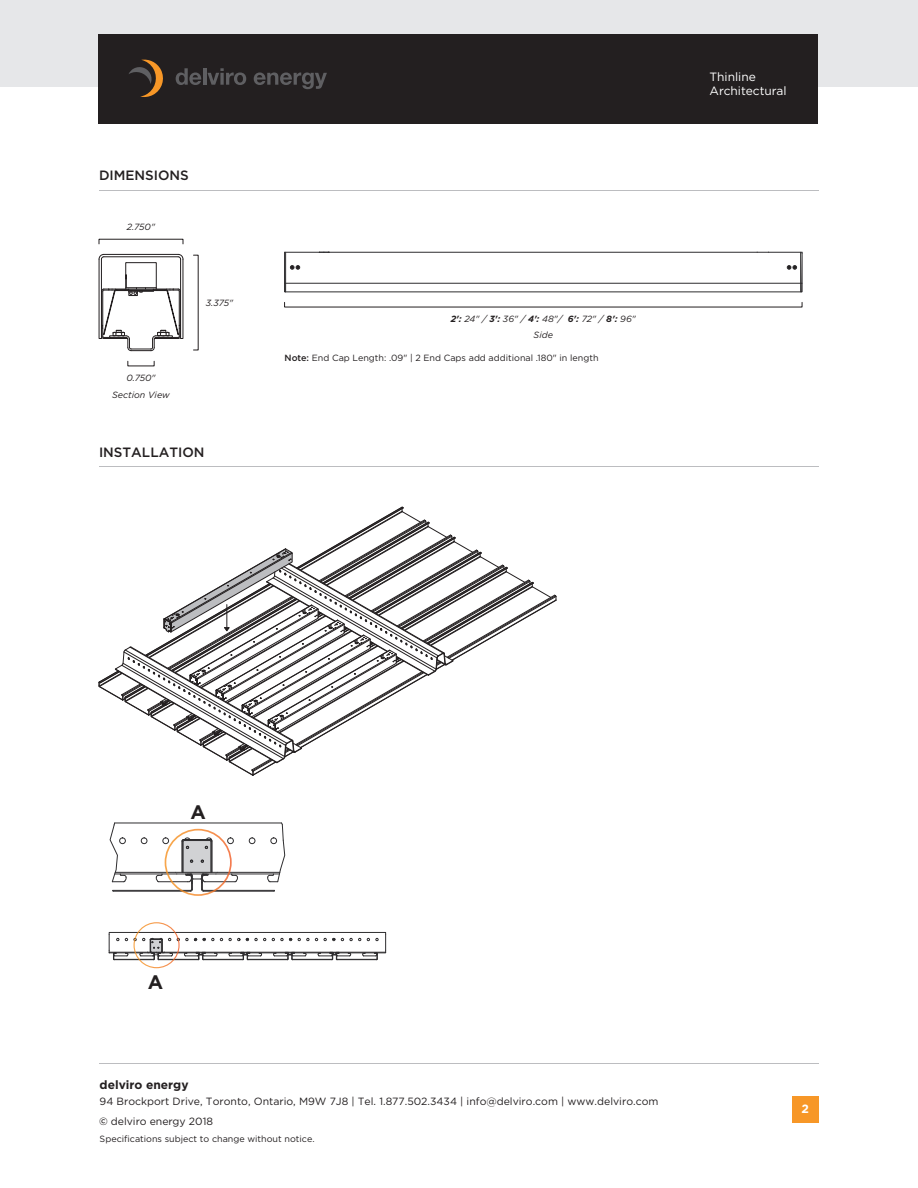
<style>
.page{position:relative;width:918px;height:1188px;background:#fff}
.page>*{position:absolute;margin:0;border:0;box-sizing:border-box;transform-origin:0 0}
.t1{font:700 19.5px "Gotham";color:#231f20}
.t2{font:500 13.5px "Gotham";color:#231f20}
.t3{font:12px/14.4px "Gotham";color:#fff}
.t4{font:700 12px "Gotham";color:#231f20}
.t5{font:700 12px "Gotham";color:#fff}
.t6{font:10.5px "Gotham";color:#231f20}
.t7{font:9px "Gotham";color:#231f20}
.t8{font:italic 9px "Gotham";color:#231f20}
.s1{font-weight:700}
.s2{font-weight:500}
</style>
<div class="page">
<hr style="left:99px;top:190px;width:720px;height:1px;background:#bcbdc0">
<hr style="left:99px;top:466px;width:720px;height:1px;background:#bcbdc0">
<div style="left:792px;top:1096px;width:26px;height:27px;background:#f79727"></div>
<hr style="left:99px;top:1063px;width:720px;height:1px;background:#bcbdc0">
<div style="left:0;top:0;width:918px;height:87px;background:#e6e7e9"></div>
<div style="left:98px;top:34px;width:720px;height:90px;background:#231f20"></div>
<svg style="left:129px;top:59px;width:34px;height:38px"></svg>
<svg style="left:176px;top:68px;width:25px;height:17px"></svg>
<hr style="left:203px;top:68px;width:3px;height:17px;background:#5f5f62">
<svg style="left:207px;top:68px;width:39px;height:17px"></svg>
<svg style="left:254px;top:72px;width:73px;height:17px"></svg>
<svg style="left:98px;top:254px;width:86px;height:97px"></svg>
<hr style="left:286px;top:292px;width:515px;height:1px;background:#2e2d2f">
<hr style="left:286px;top:252px;width:515px;height:1px;background:#2e2d2f">
<svg style="left:284px;top:252px;width:16px;height:41px"></svg>
<svg style="left:787px;top:252px;width:16px;height:41px"></svg>
<hr style="left:285px;top:283px;width:517px;height:1px;background:#2e2d2f">
<hr style="left:285px;top:252px;width:1px;height:40px;background:#2e2d2f">
<hr style="left:800px;top:252px;width:1px;height:40px;background:#2e2d2f">
<svg style="left:98px;top:506px;width:459px;height:270px"></svg>
<hr style="left:203px;top:890px;width:71px;height:1px;background:#2e2d2f">
<hr style="left:203px;top:891px;width:71px;height:1px;background:#2e2d2f">
<hr style="left:113px;top:891px;width:77px;height:1px;background:#2e2d2f">
<hr style="left:113px;top:890px;width:77px;height:1px;background:#2e2d2f">
<hr style="left:115px;top:872px;width:61px;height:1px;background:#2e2d2f">
<hr style="left:115px;top:874px;width:62px;height:1px;background:#2e2d2f">
<hr style="left:216px;top:874px;width:63px;height:1px;background:#2e2d2f">
<hr style="left:115px;top:823px;width:167px;height:1px;background:#2e2d2f">
<hr style="left:217px;top:872px;width:63px;height:1px;background:#2e2d2f">
<svg style="left:267px;top:822px;width:19px;height:61px"></svg>
<svg style="left:249px;top:837px;width:7px;height:7px"></svg>
<svg style="left:141px;top:837px;width:7px;height:7px"></svg>
<svg style="left:109px;top:822px;width:18px;height:61px"></svg>
<svg style="left:156px;top:829px;width:82px;height:67px"></svg>
<svg style="left:108px;top:922px;width:278px;height:46px"></svg>
<p class="t2" style="left:99px;top:168px;width:91px">DIMENSIONS</p>
<p class="t8" style="left:127px;top:222px;width:30px">2.750"</p>
<p class="t8" style="left:126px;top:373px;width:31px">0.750"</p>
<p class="t8" style="left:112px;top:390px;width:59px">Section View</p>
<p class="t8" style="left:206px;top:297px;width:29px">3.375"</p>
<p class="t2" style="left:99px;top:444px;width:107px">INSTALLATION</p>
<p class="t8" style="left:451px;top:314px;width:187px"><span class="s1">2':</span> 24" / <span class="s1">3':</span> 36" / <span class="s1">4':</span> 48"/ <span class="s1">6':</span> 72" / <span class="s1">8':</span> 96"</p>
<p class="t8" style="left:534px;top:330px;width:21px">Side</p>
<p class="t7" style="left:285px;top:353px;width:316px"><span class="s2">Note:</span> End Cap Length: .09" | 2 End Caps add additional .180" in length</p>
<p class="t3" style="left:710px;top:69px;width:79px">Thinline<br>Architectural</p>
<h1 class="t1" style="left:190px;top:800px;width:17px">A</h1>
<h1 class="t1" style="left:148px;top:970px;width:17px">A</h1>
<p class="t4" style="left:100px;top:1078px;width:90px">delviro energy</p>
<p class="t6" style="left:100px;top:1096px;width:560px">94 Brockport Drive, Toronto, Ontario, M9W 7J8 | Tel. 1.877.502.3434 | info@delviro.com | www.delviro.com</p>
<p class="t6" style="left:99px;top:1115px;width:116px"><span class="s2">©</span> delviro energy 2018</p>
<p class="t7" style="left:100px;top:1133px;width:216px">Specifications subject to change without notice.</p>
<p class="t5" style="left:802px;top:1102px;width:9px">2</p>
</div>
